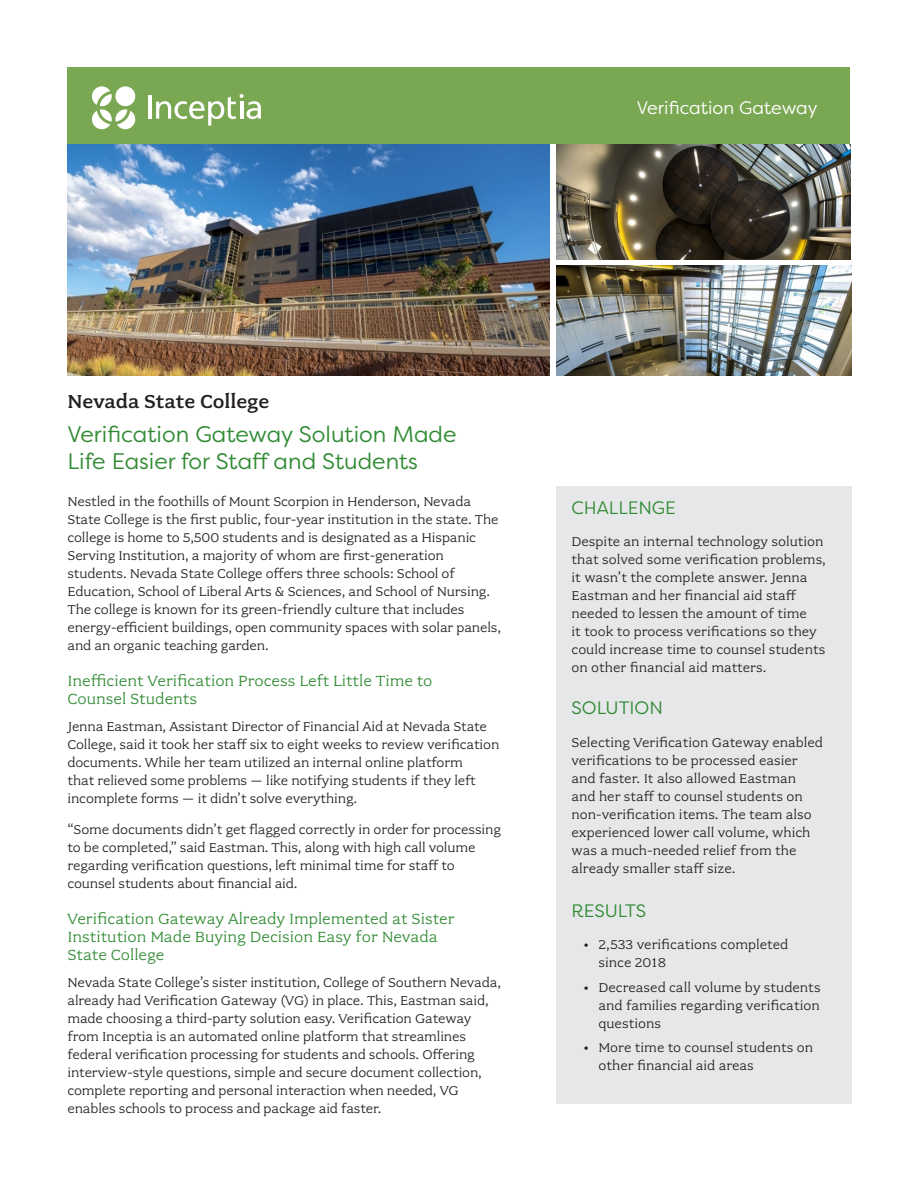
<style>
.page{position:relative;width:918px;height:1188px;background:#fff}
.page>*{position:absolute;margin:0;border:0;box-sizing:border-box;transform-origin:0 0}
.t1{font:22.5px/27px "Filson Pro";color:#318b34}
.t2{font:500 21px "Fairplex Wide OT";color:#231f20}
.t3{font:18px "Filson Pro";color:#318b34}
.t4{font:18px "Filson Pro";color:#fff}
.t5{font:16.5px/18px "Fairplex Wide OT";color:#318b34}
.t6{font:14.25px/18px "Fairplex Wide OT";letter-spacing:-.01em;color:#231f20}
</style>
<div class="page">
<div style="left:557px;top:486px;width:295px;height:618px;background:#e6e7e9"></div>
<div style="left:68px;top:68px;width:782px;height:76px;background:#7aa752"></div>
<hr style="left:148px;top:95px;width:3px;height:24px;background:#fff">
<svg style="left:92px;top:86px;width:43px;height:43px"></svg>
<div style="left:115px;top:86px;width:20px;height:20px;background:#fff;border-radius:50%"></div>
<svg style="left:156px;top:94px;width:105px;height:32px"></svg>
<img style="left:68px;top:144px;width:482px;height:231px">
<img style="left:557px;top:144px;width:293px;height:115px">
<img style="left:557px;top:266px;width:295px;height:109px">
<p class="t4" style="left:637px;top:96px;width:182px">Verification Gateway</p>
<p class="t2" style="left:68px;top:390px;width:203px">Nevada State College</p>
<p class="t1" style="left:68px;top:420px;width:390px">Verification Gateway Solution Made<br>Life Easier for Staff and Students</p>
<p class="t6" style="left:68px;top:492px;width:435px">Nestled in the foothills of Mount Scorpion in Henderson, Nevada State College is the first public, four-year institution in the state. The college is home to 5,500 students and is designated as a Hispanic Serving Institution, a majority of whom are first-generation students. Nevada State College offers three schools: School of Education, School of Liberal Arts &amp; Sciences, and School of Nursing.<br>The college is known for its green-friendly culture that includes energy-efficient buildings, open community spaces with solar panels, and an organic teaching garden.</p>
<p class="t5" style="left:68px;top:672px;width:366px">Inefficient Verification Process Left Little Time to<br>Counsel Students</p>
<p class="t6" style="left:68px;top:717px;width:433px">Jenna Eastman, Assistant Director of Financial Aid at Nevada State College, said it took her staff six to eight weeks to review verification documents. While her team utilized an internal online platform<br>that relieved some problems – like notifying students if they left incomplete forms – it didn’t solve everything.</p>
<p class="t6" style="left:68px;top:821px;width:435px">“Some documents didn’t get flagged correctly in order for processing to be completed,” said Eastman. This, along with high call volume regarding verification questions, left minimal time for staff to counsel students about financial aid.</p>
<p class="t5" style="left:68px;top:910px;width:389px">Verification Gateway Already Implemented at Sister<br>Institution Made Buying Decision Easy for Nevada<br>State College</p>
<p class="t6" style="left:68px;top:974px;width:435px">Nevada State College’s sister institution, College of Southern Nevada, already had Verification Gateway (VG) in place. This, Eastman said, made choosing a third-party solution easy. Verification Gateway from Inceptia is an automated online platform that streamlines federal verification processing for students and schools. Offering interview-style questions, simple and secure document collection, complete reporting and personal interaction when needed, VG enables schools to process and package aid faster.</p>
<p class="t3" style="left:572px;top:496px;width:106px">CHALLENGE</p>
<p class="t6" style="left:572px;top:532px;width:256px">Despite an internal technology solution that solved some verification problems, it wasn’t the complete answer. Jenna Eastman and her financial aid staff needed to lessen the amount of time<br>it took to process verifications so they could increase time to counsel students on other financial aid matters.</p>
<p class="t3" style="left:572px;top:696px;width:93px">SOLUTION</p>
<p class="t6" style="left:572px;top:734px;width:253px">Selecting Verification Gateway enabled verifications to be processed easier and faster. It also allowed Eastman and her staff to counsel students on non-verification items. The team also experienced lower call volume, which was a much-needed relief from the already smaller staff size.</p>
<p class="t3" style="left:572px;top:899px;width:76px">RESULTS</p>
<p class="t6" style="left:599px;top:935px;width:191px;text-indent:-15px">• 2,533 verifications completed since 2018</p>
<p class="t6" style="left:599px;top:978px;width:224px;text-align:justify;text-indent:-15px">• Decreased call volume by students and families regarding verification questions</p>
<p class="t6" style="left:599px;top:1039px;width:216px;text-indent:-15px">• More time to counsel students on other financial aid areas</p>
</div>
